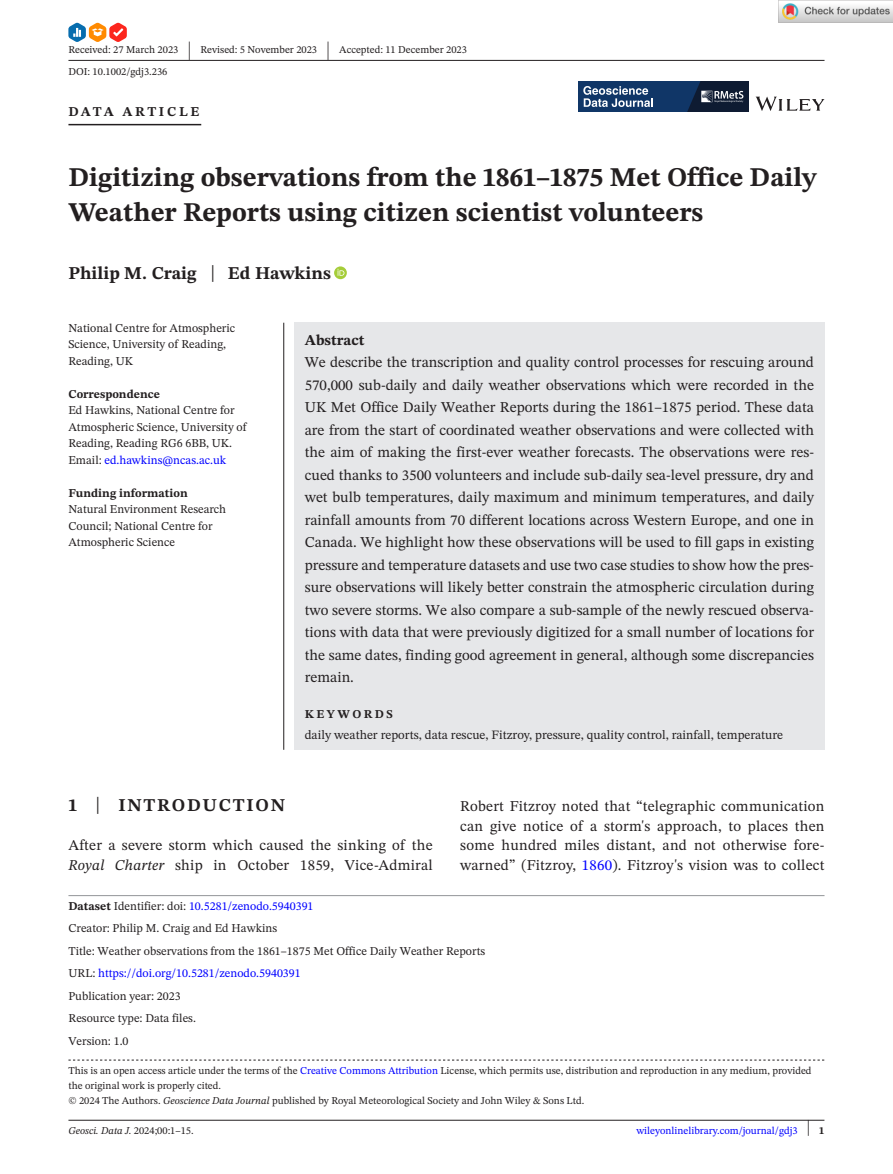
<style>
.page{position:relative;width:893px;height:1174px;background:#fff}
.page>*{position:absolute;margin:0;border:0;box-sizing:border-box;transform-origin:0 0}
.t1{font:700 27px/34.5px "STIX Two Text";color:#231f20}
.t2{font:25.65px "STIX Two Text";color:#231f20;scale:.49 1}
.t3{font:700 18px "STIX Two Text";color:#231f20}
.t4{font:700 18px "STIX Two Text";letter-spacing:.1em;color:#231f20}
.t5{font:15px/22.5px "STIX Two Text";letter-spacing:.015em;color:#231f20;text-align:justify}
.t6{font:700 15px "STIX Two Text";color:#231f20}
.t7{font:700 13.5px "STIX Two Text";letter-spacing:.2em;color:#231f20}
.t8{font:12.75px "STIX Two Text";color:#231f20}
.t9{font:12px/16.5px "STIX Two Text";color:#231f20}
.t10{font:700 12px "STIX Two Text";color:#231f20}
.t11{font:700 12px "STIX Two Text";letter-spacing:.2em;color:#231f20}
.t12{font:10.5px/15px "STIX Two Text";color:#231f20}
.t13{font:10.5px "STIX Two Text";color:#00f}
.t14{font:italic 10.5px "STIX Two Text";color:#231f20}
.s1{font-weight:400;font-size:23.4px}
.s2{color:#00f}
.s3{font-weight:400;font-size:23.7px}
.s4{font-style:italic}
.s5{font-weight:700}
.s6{font-style:normal}
.s7{font-size:22.2px;color:#231f20}
.s8{font-weight:700;color:#231f20}
</style>
<div class="page">
<hr style="left:68px;top:1119px;width:756px;height:1px;background:#231f20">
<svg style="left:756px;top:97px;width:68px;height:14px"></svg>
<img style="left:578px;top:81px;width:170px;height:30px">
<svg style="left:583px;top:86px;width:70px;height:21px"></svg>
<hr style="left:68px;top:60px;width:756px;height:1px;background:#231f20">
<hr style="left:68px;top:124px;width:133px;height:1px;background:#231f20">
<svg style="left:334px;top:266px;width:13px;height:13px"></svg>
<svg style="left:337px;top:269px;width:7px;height:7px"></svg>
<svg style="left:68px;top:23px;width:59px;height:19px"></svg>
<svg style="left:68px;top:1059px;width:756px;height:1px"></svg>
<hr style="left:68px;top:895px;width:756px;height:1px;background:#939598">
<div style="left:294px;top:323px;width:530px;height:427px;background:#e6e7e9"></div>
<hr style="left:283px;top:323px;width:1px;height:427px;background:#231f20">
<img style="left:779px;top:0;width:114px;height:23px">
<p class="t12" style="left:68px;top:42px;width:111px">Received: 27 March 2023</p>
<h2 class="t2" style="left:188px;top:32px;width:8px">|</h2>
<p class="t12" style="left:201px;top:42px;width:118px">Revised: 5 November 2023</p>
<h2 class="t2" style="left:327px;top:32px;width:8px">|</h2>
<p class="t12" style="left:339px;top:42px;width:129px">Accepted: 11 December 2023</p>
<p class="t12" style="left:68px;top:64px;width:100px">DOI: 10.1002/gdj3.236</p>
<p class="t7" style="left:68px;top:101px;width:132px">DATA ARTICLE</p>
<h1 class="t1" style="left:68px;top:161px;width:750px">Digitizing observations from the 1861–1875 Met Office Daily<br>Weather Reports using citizen scientist volunteers</h1>
<p class="t3" style="left:68px;top:260px;width:264px">Philip M. Craig <span class="s1">|</span> Ed Hawkins</p>
<p class="t9" style="left:68px;top:319px;width:168px">National Centre for Atmospheric<br>Science, University of Reading,<br>Reading, UK</p>
<p class="t10" style="left:68px;top:385px;width:93px">Correspondence</p>
<p class="t9" style="left:68px;top:402px;width:180px">Ed Hawkins, National Centre for<br>Atmospheric Science, University of<br>Reading, Reading RG6 6BB, UK.<br>Email: <span class="s2">ed.hawkins@ncas.ac.uk</span></p>
<p class="t10" style="left:68px;top:484px;width:121px">Funding information</p>
<p class="t9" style="left:68px;top:501px;width:159px">Natural Environment Research<br>Council; National Centre for<br>Atmospheric Science</p>
<p class="t6" style="left:305px;top:329px;width:61px">Abstract</p>
<p class="t5" style="left:305px;top:351px;width:511px">We describe the transcription and quality control processes for rescuing around 570,000 sub-daily and daily weather observations which were recorded in the UK Met Office Daily Weather Reports during the 1861–1875 period. These data are from the start of coordinated weather observations and were collected with the aim of making the first-ever weather forecasts. The observations were res&shy;cued thanks to 3500 volunteers and include sub-daily sea-level pressure, dry and wet bulb temperatures, daily maximum and minimum temperatures, and daily rainfall amounts from 70 different locations across Western Europe, and one in Canada. We highlight how these observations will be used to fill gaps in existing pressure and temperature datasets and use two case studies to show how the pres&shy;sure observations will likely better constrain the atmospheric circulation during two severe storms. We also compare a sub-sample of the newly rescued observa&shy;tions with data that were previously digitized for a small number of locations for the same dates, finding good agreement in general, although some discrepancies remain.</p>
<p class="t11" style="left:305px;top:705px;width:90px">KEYWORDS</p>
<p class="t8" style="left:305px;top:726px;width:480px">daily weather reports, data rescue, Fitzroy, pressure, quality control, rainfall, temperature</p>
<p class="t4" style="left:68px;top:792px;width:218px">1 <span class="s3">|</span> INTRODUCTION</p>
<p class="t5" style="left:68px;top:835px;width:366px;line-height:19.5px">After a severe storm which caused the sinking of the<br><span class="s4">Royal Charter</span> ship in October 1859, Vice-Admiral</p>
<p class="t5" style="left:460px;top:796px;width:366px;line-height:19.5px">Robert Fitzroy noted that “telegraphic communication can give notice of a storm's approach, to places then some hundred miles distant, and not otherwise fore&shy;warned” (Fitzroy, <span class="s2">1860</span>). Fitzroy's vision was to collect</p>
<p class="t9" style="left:68px;top:894px;width:418px;line-height:22.5px"><span class="s5">Dataset</span> Identifier: doi: <span class="s2">10.5281/zenodo.5940391<br></span>Creator: Philip M. Craig and Ed Hawkins<br>Title: Weather observations from the 1861–1875 Met Office Daily Weather Reports URL: <span class="s2">https://doi.org/10.5281/zenodo.5940391<br></span>Publication year: 2023<br>Resource type: Data files.<br>Version: 1.0</p>
<p class="t12" style="left:68px;top:1063px;width:745px">This is an open access article under the terms of the <span class="s2">Creative Commons Attribution</span> License, which permits use, distribution and reproduction in any medium, provided the original work is properly cited.<br>© 2024 The Authors. <span class="s4">Geoscience Data Journal</span> published by Royal Meteorological Society and John Wiley &amp; Sons Ltd.</p>
<p class="t14" style="left:68px;top:1123px;width:127px">Geosci. Data J. <span class="s6">2024;00:1–15.</span></p>
<p class="t13" style="left:636px;top:1123px;width:189px">wileyonlinelibrary.com/journal/gdj3 <span class="s7">|</span> <span class="s8">1</span></p>
</div>
